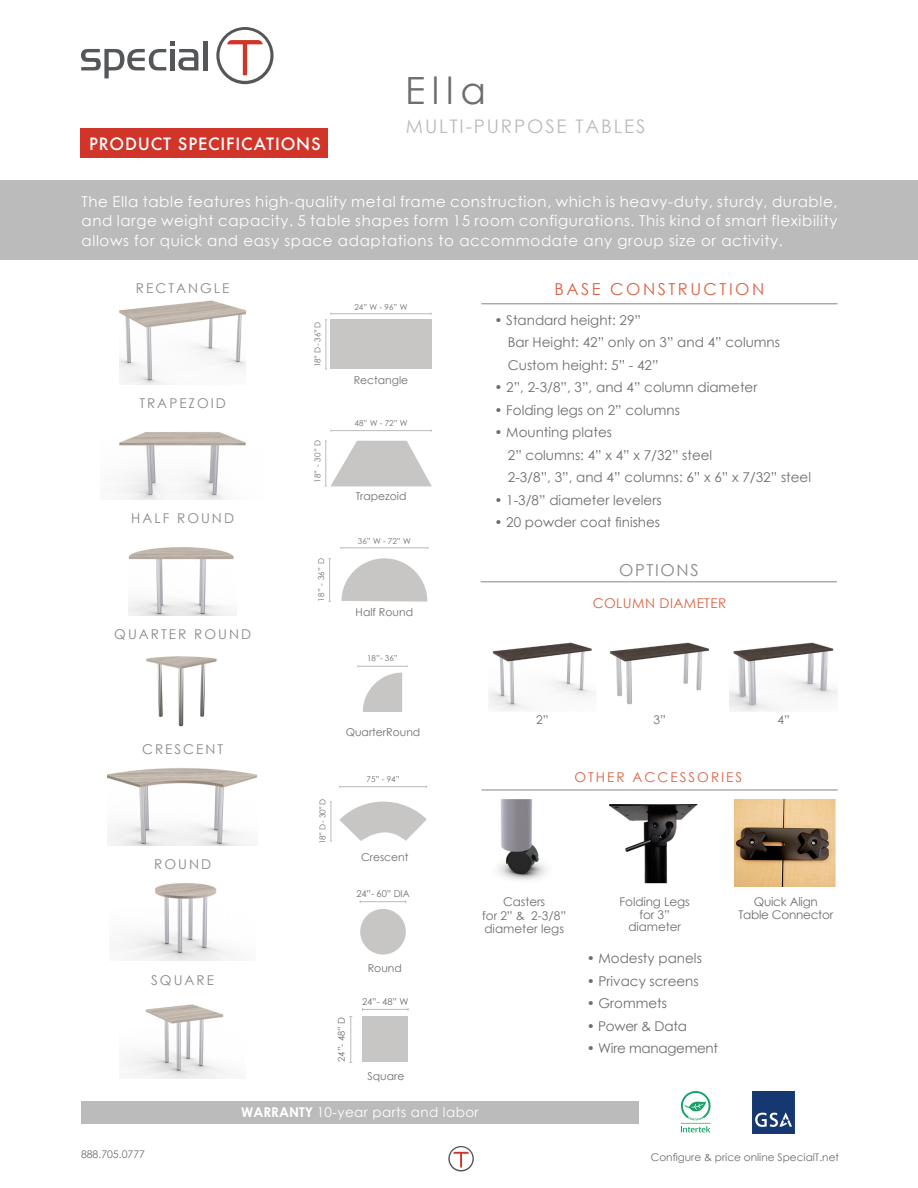
<style>
.page{position:relative;width:918px;height:1188px;background:#fff}
.page>*{position:absolute;margin:0;border:0;box-sizing:border-box;transform-origin:0 0}
.t1{font:37.5px "Century Gothic";color:#6e6e6f}
.t2{font:18.75px "Century Gothic";letter-spacing:.1em;color:#babbba}
.t3{font:500 16.5px "Futura";letter-spacing:.05em;color:#fff}
.t4{font:16.5px "Century Gothic";letter-spacing:.15em;color:#da6244}
.t5{font:16.5px "Century Gothic";letter-spacing:.1em;color:#8a888a}
.t6{font:15px/19.5px "Century Gothic";letter-spacing:.04em;color:#fff;text-align:justify}
.t7{font:13.5px "Century Gothic";color:#6e6e6f}
.t8{font:13.5px "Century Gothic";letter-spacing:.15em;color:#8a888a}
.t9{font:13.5px "Century Gothic";letter-spacing:.03em;color:#fff}
.t10{font:13.5px "Century Gothic";letter-spacing:-.02em;color:#6e6e6f}
.t11{font:13.5px "Century Gothic";letter-spacing:.15em;color:#da6244}
.t12{font:13.5px "Century Gothic";letter-spacing:.03em;color:#da6244}
.t13{font:12px "Century Gothic";letter-spacing:-.01em;color:#6e6e6f}
.t14{font:10.8px "Century Gothic";color:#6e6e6f}
.t15{font:10.5px "Century Gothic";color:#6e6e6f}
.t16{font:9.45px "Century Gothic";letter-spacing:-.01em;color:#6e6e6f}
.t17{font:8.1px "Century Gothic";color:#6e6e6f}
.s1{font-weight:700}
</style>
<div class="page">
<div style="left:80px;top:128px;width:248px;height:30px;background:#d13529"></div>
<hr style="left:204px;top:41px;width:4px;height:29px;background:#545759">
<svg style="left:81px;top:41px;width:117px;height:37px"></svg>
<svg style="left:216px;top:27px;width:58px;height:57px"></svg>
<svg style="left:448px;top:1146px;width:26px;height:25px"></svg>
<img style="left:610px;top:804px;width:88px;height:79px">
<div style="left:0;top:181px;width:918px;height:79px;background:#babbba"></div>
<div style="left:81px;top:1101px;width:558px;height:22px;background:#babbba"></div>
<div style="left:330px;top:319px;width:102px;height:50px;background:#c7c6c4"></div>
<hr style="left:331px;top:313px;width:100px;height:1px;background:#bbbbbd">
<hr style="left:326px;top:320px;width:1px;height:49px;background:#bbbbbd">
<img style="left:120px;top:300px;width:125px;height:84px">
<hr style="left:331px;top:430px;width:100px;height:1px;background:#bbbbbd">
<svg style="left:325px;top:441px;width:107px;height:46px"></svg>
<img style="left:119px;top:432px;width:127px;height:68px">
<hr style="left:341px;top:548px;width:87px;height:1px;background:#bbbbbd">
<hr style="left:329px;top:559px;width:1px;height:42px;background:#bbbbbd">
<svg style="left:341px;top:558px;width:87px;height:44px"></svg>
<img style="left:146px;top:656px;width:71px;height:71px">
<img style="left:124px;top:883px;width:109px;height:77px">
<hr style="left:340px;top:786px;width:87px;height:1px;background:#bbbbbd">
<svg style="left:339px;top:801px;width:88px;height:40px"></svg>
<hr style="left:331px;top:802px;width:1px;height:39px;background:#bbbbbd">
<hr style="left:481px;top:582px;width:356px;height:1px;background:#848689">
<hr style="left:481px;top:304px;width:357px;height:1px;background:#848689">
<svg style="left:681px;top:1091px;width:30px;height:42px"></svg>
<img style="left:753px;top:1091px;width:42px;height:42px">
<hr style="left:358px;top:666px;width:49px;height:1px;background:#bbbbbd">
<svg style="left:363px;top:673px;width:39px;height:39px"></svg>
<div style="left:360px;top:909px;width:46px;height:46px;background:#c7c6c4;border-radius:50%"></div>
<hr style="left:360px;top:901px;width:46px;height:1px;background:#babbba">
<div style="left:362px;top:1017px;width:46px;height:45px;background:#c7c6c4"></div>
<hr style="left:362px;top:1009px;width:46px;height:1px;background:#babbba">
<hr style="left:350px;top:1017px;width:1px;height:45px;background:#babbba">
<img style="left:129px;top:547px;width:108px;height:69px">
<img style="left:126px;top:1004px;width:102px;height:74px">
<img style="left:108px;top:768px;width:149px;height:78px">
<img style="left:610px;top:642px;width:228px;height:69px">
<img style="left:489px;top:642px;width:107px;height:69px">
<hr style="left:481px;top:790px;width:357px;height:1px;background:#848689">
<img style="left:498px;top:799px;width:48px;height:81px">
<img style="left:735px;top:799px;width:101px;height:87px">
<p class="t3" style="left:89px;top:133px;width:233px">PRODUCT SPECIFICATIONS</p>
<h1 class="t1" style="left:405px;top:65px;width:82px">Ella</h1>
<h2 class="t2" style="left:406px;top:113px;width:241px">MULTI-PURPOSE TABLES</h2>
<p class="t6" style="left:82px;top:191px;width:758px">The Ella table features high-quality metal frame construction, which is heavy-duty, sturdy, durable, and large weight capacity. 5 table shapes form 15 room configurations. This kind of smart flexibility allows for quick and easy space adaptations to accommodate any group size or activity.</p>
<p class="t8" style="left:136px;top:278px;width:95px">RECTANGLE</p>
<p class="t8" style="left:139px;top:394px;width:88px">TRAPEZOID</p>
<p class="t8" style="left:131px;top:509px;width:104px">HALF ROUND</p>
<p class="t8" style="left:114px;top:624px;width:138px">QUARTER ROUND</p>
<p class="t8" style="left:142px;top:740px;width:83px">CRESCENT</p>
<p class="t8" style="left:154px;top:855px;width:58px">ROUND</p>
<p class="t8" style="left:151px;top:970px;width:64px">SQUARE</p>
<p class="t17" style="left:312px;top:367px;width:47px;rotate:-90deg">18” D - 36” D</p>
<p class="t17" style="left:312px;top:483px;width:45px;rotate:-90deg">18” - 30” D</p>
<p class="t17" style="left:316px;top:602px;width:45px;rotate:-90deg">18” - 36” D</p>
<p class="t17" style="left:354px;top:301px;width:55px">24” W - 96” W</p>
<p class="t14" style="left:354px;top:372px;width:56px">Rectangle</p>
<p class="t17" style="left:355px;top:418px;width:55px">48” W - 72” W</p>
<p class="t14" style="left:356px;top:489px;width:52px">Trapezoid</p>
<p class="t17" style="left:358px;top:535px;width:55px">36” W - 72” W</p>
<p class="t14" style="left:356px;top:605px;width:59px">Half Round</p>
<p class="t17" style="left:367px;top:653px;width:32px">18”- 36”</p>
<p class="t17" style="left:317px;top:844px;width:47px;rotate:-90deg">18” D - 30” D</p>
<p class="t14" style="left:346px;top:724px;width:76px">QuarterRound</p>
<p class="t17" style="left:367px;top:773px;width:34px">75” - 94”</p>
<p class="t14" style="left:361px;top:850px;width:49px">Crescent</p>
<p class="t16" style="left:356px;top:887px;width:55px">24”- 60” DIA</p>
<p class="t16" style="left:335px;top:1062px;width:46px;rotate:-90deg">24”- 48” D</p>
<p class="t14" style="left:368px;top:960px;width:36px">Round</p>
<p class="t16" style="left:362px;top:995px;width:48px">24”- 48” W</p>
<p class="t14" style="left:367px;top:1069px;width:38px">Square</p>
<p class="t4" style="left:555px;top:277px;width:211px">BASE CONSTRUCTION</p>
<p class="t7" style="left:494px;top:311px;width:148px">• Standard height: 29”</p>
<p class="t7" style="left:508px;top:333px;width:274px">Bar Height: 42” only on 3” and 4” columns</p>
<p class="t7" style="left:508px;top:356px;width:152px">Custom height: 5” - 42”</p>
<p class="t7" style="left:494px;top:378px;width:265px">• 2”, 2-3/8”, 3”, and 4” column diameter</p>
<p class="t7" style="left:494px;top:401px;width:187px">• Folding legs on 2” columns</p>
<p class="t7" style="left:494px;top:423px;width:119px">• Mounting plates</p>
<p class="t7" style="left:508px;top:446px;width:206px">2” columns: 4” x 4” x 7/32” steel</p>
<p class="t7" style="left:508px;top:468px;width:305px">2-3/8”, 3”, and 4” columns: 6” x 6” x 7/32” steel</p>
<p class="t7" style="left:494px;top:491px;width:169px">• 1-3/8” diameter levelers</p>
<p class="t7" style="left:494px;top:513px;width:167px">• 20 powder coat finishes</p>
<p class="t5" style="left:619px;top:558px;width:81px">OPTIONS</p>
<p class="t12" style="left:593px;top:593px;width:135px">COLUMN DIAMETER</p>
<p class="t13" style="left:536px;top:711px;width:14px">2”</p>
<p class="t13" style="left:654px;top:711px;width:14px">3”</p>
<p class="t13" style="left:778px;top:711px;width:14px">4”</p>
<p class="t11" style="left:574px;top:768px;width:169px">OTHER ACCESSORIES</p>
<p class="t13" style="left:503px;top:893px;width:44px">Casters</p>
<p class="t13" style="left:482px;top:907px;width:85px">for 2” &amp; 2-3/8”</p>
<p class="t13" style="left:484px;top:920px;width:81px">diameter legs</p>
<p class="t13" style="left:620px;top:893px;width:72px">Folding Legs</p>
<p class="t13" style="left:640px;top:906px;width:32px">for 3”</p>
<p class="t13" style="left:628px;top:919px;width:54px">diameter</p>
<p class="t7" style="left:587px;top:949px;width:117px">• Modesty panels</p>
<p class="t7" style="left:587px;top:972px;width:113px">• Privacy screens</p>
<p class="t7" style="left:587px;top:994px;width:82px">• Grommets</p>
<p class="t10" style="left:587px;top:1017px;width:102px">• Power &amp; Data</p>
<p class="t10" style="left:587px;top:1039px;width:133px">• Wire management</p>
<p class="t13" style="left:754px;top:893px;width:65px">Quick Align</p>
<p class="t13" style="left:738px;top:906px;width:97px">Table Connector</p>
<p class="t15" style="left:81px;top:1146px;width:65px">888.705.0777</p>
<p class="t9" style="left:241px;top:1103px;width:239px"><span class="s1">WARRANTY</span> 10-year parts and labor</p>
<p class="t15" style="left:651px;top:1150px;width:190px">Configure &amp; price online SpecialT.net</p>
</div>
